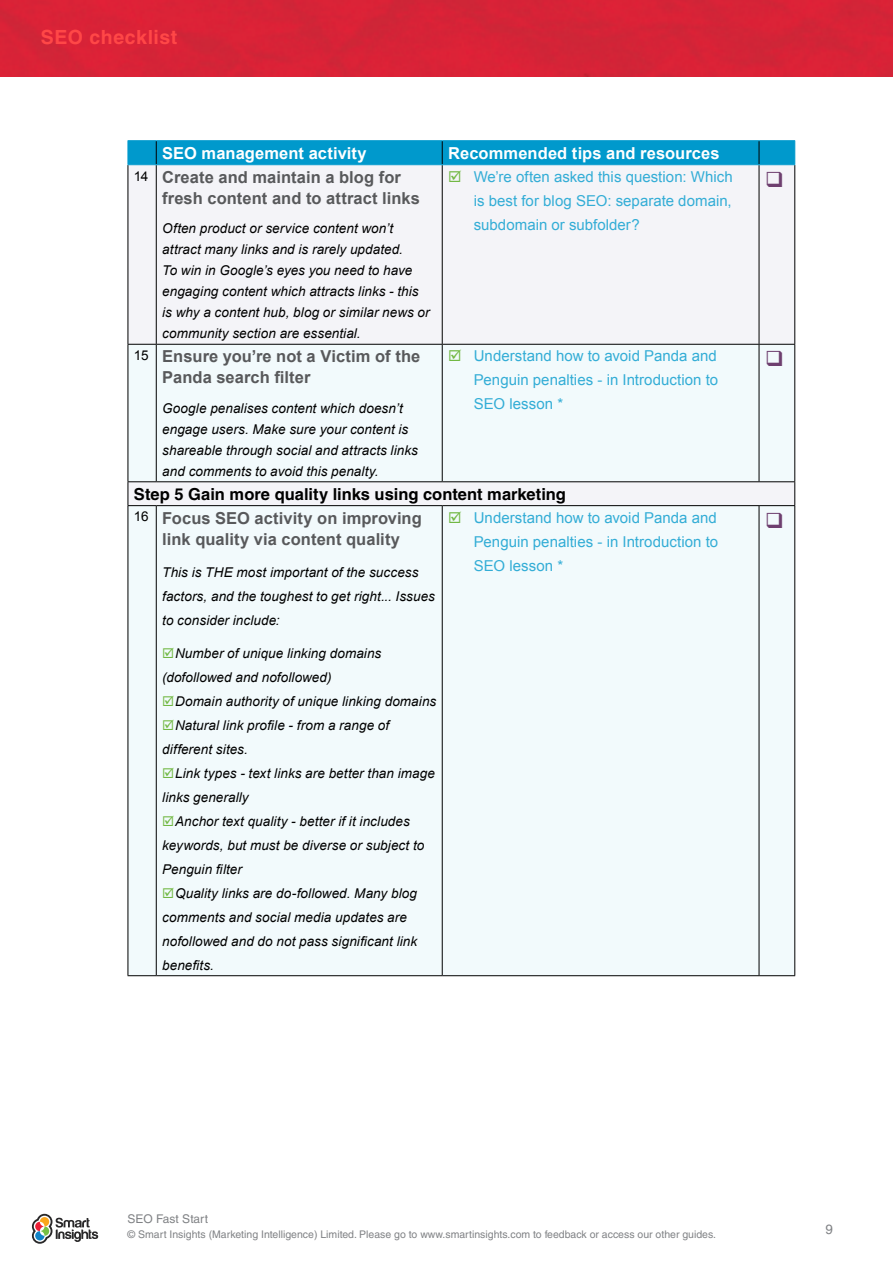
<style>
.page{position:relative;width:893px;height:1263px;background:#fff}
.page>*{position:absolute;margin:0;border:0;box-sizing:border-box;transform-origin:0 0}
.t1{font:700 19.5px "Helvetica LT Std";letter-spacing:.025em;color:#ff4747}
.t2{font:700 16.5px/21px "Arial";letter-spacing:.005em;color:#58595b}
.t3{font:700 16.5px "Arial";letter-spacing:.005em;color:#fff}
.t4{font:700 16.5px "Helvetica LT Std";color:#000}
.t5{font:15px/24px "Arial";letter-spacing:.005em;color:#33add6;text-align:justify}
.t6{font:italic 13.5px/24px "Arial";letter-spacing:.005em;color:#000}
.t7{font:13.5px "Helvetica LT Std";color:#808285}
.t8{font:12px "Helvetica LT Std";color:#808285}
.t9{font:10.5px "Helvetica LT Std";color:#808285}
.s1{font-weight:400;font-size:13.5px;color:#000}
.s2{color:#72b844}
</style>
<div class="page">
<svg style="left:32px;top:1214px;width:66px;height:30px"></svg>
<div style="left:0;top:0;width:893px;height:77px;background:#d82337"></div>
<div style="left:129px;top:165px;width:27px;height:179px;background:#f4f4f8"></div>
<div style="left:157px;top:165px;width:637px;height:179px;background:#f4f4f8"></div>
<div style="left:156px;top:345px;width:638px;height:630px;background:#f2fafc"></div>
<hr style="left:128px;top:165px;width:1px;height:179px;background:#000">
<hr style="left:156px;top:165px;width:1px;height:179px;background:#000">
<hr style="left:442px;top:165px;width:1px;height:179px;background:#000">
<hr style="left:759px;top:165px;width:1px;height:179px;background:#000">
<hr style="left:794px;top:165px;width:1px;height:179px;background:#000">
<hr style="left:156px;top:344px;width:286px;height:1px;background:#000">
<hr style="left:156px;top:345px;width:1px;height:136px;background:#000">
<hr style="left:442px;top:344px;width:317px;height:1px;background:#000">
<hr style="left:442px;top:345px;width:1px;height:136px;background:#000">
<hr style="left:759px;top:344px;width:36px;height:1px;background:#000">
<hr style="left:759px;top:345px;width:1px;height:136px;background:#000">
<hr style="left:794px;top:345px;width:1px;height:136px;background:#000">
<hr style="left:156px;top:481px;width:286px;height:1px;background:#000">
<hr style="left:442px;top:481px;width:317px;height:1px;background:#000">
<hr style="left:759px;top:481px;width:36px;height:1px;background:#000">
<svg style="left:794px;top:482px;width:1px;height:23px"></svg>
<hr style="left:156px;top:505px;width:286px;height:1px;background:#000">
<hr style="left:156px;top:506px;width:1px;height:469px;background:#000">
<hr style="left:442px;top:505px;width:317px;height:1px;background:#000">
<hr style="left:442px;top:506px;width:1px;height:469px;background:#000">
<hr style="left:759px;top:505px;width:36px;height:1px;background:#000">
<hr style="left:759px;top:506px;width:1px;height:469px;background:#000">
<hr style="left:794px;top:506px;width:1px;height:469px;background:#000">
<svg style="left:128px;top:344px;width:28px;height:632px"></svg>
<hr style="left:156px;top:975px;width:286px;height:1px;background:#000">
<hr style="left:442px;top:975px;width:317px;height:1px;background:#000">
<hr style="left:759px;top:975px;width:36px;height:1px;background:#000">
<div style="left:128px;top:140px;width:667px;height:25px;background:#09c"></div>
<hr style="left:156px;top:164px;width:286px;height:1px;background:#09c">
<hr style="left:442px;top:164px;width:317px;height:1px;background:#09c">
<hr style="left:759px;top:164px;width:36px;height:1px;background:#09c">
<svg style="left:767px;top:171px;width:15px;height:16px"></svg>
<svg style="left:767px;top:351px;width:15px;height:15px"></svg>
<svg style="left:767px;top:512px;width:15px;height:16px"></svg>
<h1 class="t1" style="left:41px;top:26px;width:138px">SEO checklist</h1>
<p class="t3" style="left:162px;top:142px;width:206px">SEO management activity</p>
<p class="t3" style="left:448px;top:142px;width:273px">Recommended tips and resources</p>
<p class="t2" style="left:162px;top:167px;width:259px;text-indent:-28px"><span class="s1">14</span> Create and maintain a blog for fresh content and to attract links</p>
<p class="t6" style="left:162px;top:218px;width:269px;line-height:21px">Often product or service content won’t attract many links and is rarely updated.<br>To win in Google’s eyes you need to have engaging content which attracts links - this is why a content hub, blog or similar news or community section are essential.</p>
<p class="t5" style="left:474px;top:165px;width:260px;text-indent:-26px"><span class="s2">☑</span> We’re often asked this question: Which is best for blog SEO: separate domain, subdomain or subfolder?</p>
<p class="t2" style="left:162px;top:346px;width:260px;text-indent:-28px"><span class="s1">15</span> Ensure you’re not a Victim of the<br>Panda search filter</p>
<p class="t6" style="left:162px;top:398px;width:257px;line-height:21px">Google penalises content which doesn’t engage users. Make sure your content is shareable through social and attracts links and comments to avoid this penalty.</p>
<p class="t5" style="left:474px;top:344px;width:246px;text-indent:-26px"><span class="s2">☑</span> Understand how to avoid Panda and Penguin penalties - in Introduction to SEO lesson *</p>
<p class="t4" style="left:134px;top:484px;width:434px">Step 5 Gain more quality links using content marketing</p>
<p class="t2" style="left:134px;top:508px;width:289px;text-align:center"><span class="s1">16</span> Focus SEO activity on improving link quality via content quality</p>
<p class="t6" style="left:162px;top:561px;width:274px">This is THE most important of the success factors, and the toughest to get right... Issues to consider include:</p>
<p class="t6" style="left:162px;top:641px;width:220px"><span class="s2">☑</span>Number of unique linking domains (dofollowed and nofollowed)</p>
<p class="t6" style="left:162px;top:689px;width:275px"><span class="s2">☑</span>Domain authority of unique linking domains</p>
<p class="t6" style="left:162px;top:713px;width:229px"><span class="s2">☑</span>Natural link profile - from a range of different sites.</p>
<p class="t6" style="left:162px;top:761px;width:274px"><span class="s2">☑</span>Link types - text links are better than image links generally</p>
<p class="t6" style="left:162px;top:809px;width:264px"><span class="s2">☑</span>Anchor text quality - better if it includes keywords, but must be diverse or subject to<br>Penguin filter</p>
<p class="t6" style="left:162px;top:881px;width:256px"><span class="s2">☑</span>Quality links are do-followed. Many blog comments and social media updates are nofollowed and do not pass significant link benefits.</p>
<p class="t5" style="left:474px;top:505px;width:246px;text-indent:-26px"><span class="s2">☑</span> Understand how to avoid Panda and Penguin penalties - in Introduction to SEO lesson *</p>
<p class="t8" style="left:128px;top:1211px;width:82px">SEO Fast Start</p>
<p class="t9" style="left:128px;top:1228px;width:590px">© Smart Insights (Marketing Intelligence) Limited. Please go to www.smartinsights.com to feedback or access our other guides.</p>
<p class="t7" style="left:825px;top:1221px;width:9px">9</p>
</div>
